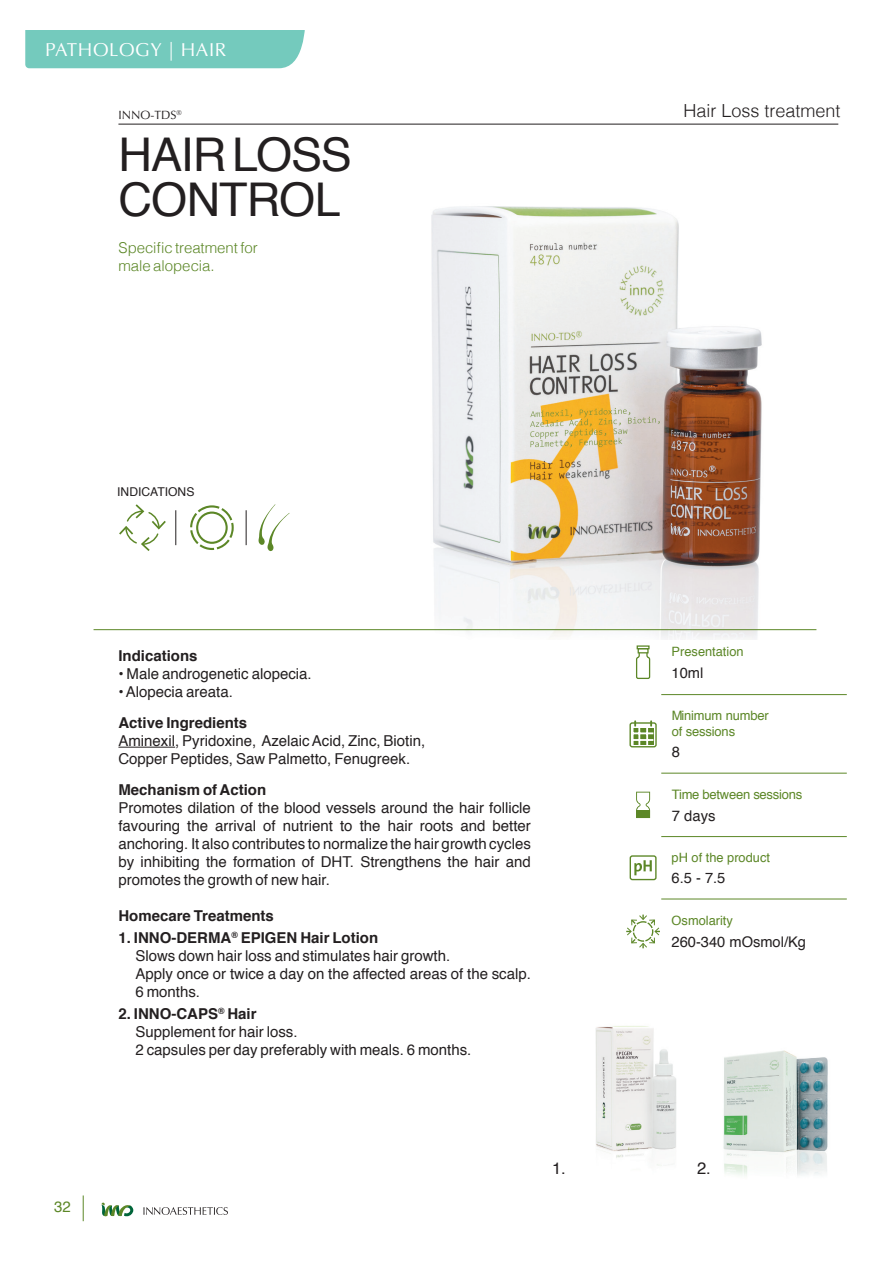
<style>
.page{position:relative;width:893px;height:1263px;background:#fff}
.page>*{position:absolute;margin:0;border:0;box-sizing:border-box;transform-origin:0 0}
.ficha_Nombre_product{font:46.5px/45px "Helvetica";letter-spacing:-.025em;color:#231f20}
.t1{font:18.75px "Optima";letter-spacing:.03em;color:#fff}
.t2{font:300 18px "Helvetica";color:#231f20}
.t3{font:16.5px "Helvetica";color:#231f20}
.Ficha_descripcion_pr{font:15px/18px "Helvetica";color:#231f20}
.Ficha_descripcion_pr-2{font:700 15px "Helvetica";color:#231f20}
.ficha_texto_verde{font:300 15px/18px "Helvetica";letter-spacing:-.005em;color:#5c8727}
.t4{font:15px "Helvetica";color:#5c8727}
.iconos_datos{font:14.85px "Helvetica";color:#231f20}
.iconos_datos-2{font:14.7px "Helvetica";color:#231f20}
.iconos_leyenda{font:13.05px "Helvetica";letter-spacing:-.02em;color:#5c8727}
.iconos_leyenda-2{font:12.9px/15.6px "Helvetica";letter-spacing:-.01em;color:#5c8727}
.iconos_leyenda-3{font:12.75px "Helvetica";color:#5c8727}
.t5{font:12.15px "Helvetica";color:#231f20}
.ficha_grupo_producto{font:12px "Optima";color:#231f20}
</style>
<div class="page">
<img style="left:723px;top:1050px;width:105px;height:126px">
<img style="left:595px;top:1026px;width:82px;height:140px">
<img style="left:375px;top:206px;width:441px;height:433px">
<svg style="left:83px;top:1195px;width:1px;height:26px"></svg>
<svg style="left:102px;top:1202px;width:31px;height:14px"></svg>
<svg style="left:143px;top:1207px;width:85px;height:8px"></svg>
<hr style="left:94px;top:629px;width:722px;height:1px;background:#5c8727">
<hr style="left:118px;top:124px;width:720px;height:1px;background:#231f20">
<hr style="left:118px;top:747px;width:57px;height:1px;background:#231f20">
<hr style="left:176px;top:510px;width:1px;height:35px;background:#231f20">
<hr style="left:246px;top:510px;width:1px;height:35px;background:#231f20">
<svg style="left:119px;top:504px;width:47px;height:47px"></svg>
<hr style="left:661px;top:694px;width:186px;height:1px;background:#5c8727">
<hr style="left:661px;top:836px;width:186px;height:1px;background:#5c8727">
<hr style="left:661px;top:773px;width:186px;height:1px;background:#5c8727">
<hr style="left:661px;top:899px;width:186px;height:1px;background:#5c8727">
<svg style="left:636px;top:648px;width:15px;height:31px"></svg>
<svg style="left:638px;top:649px;width:11px;height:4px"></svg>
<svg style="left:637px;top:645px;width:13px;height:4px"></svg>
<div style="left:629px;top:722px;width:28px;height:25px;border:1px solid #5c8727;border-radius:2px"></div>
<svg style="left:640px;top:728px;width:13px;height:17px"></svg>
<hr style="left:633px;top:732px;width:20px;height:2px;background:#fff">
<hr style="left:633px;top:739px;width:20px;height:2px;background:#fff">
<svg style="left:632px;top:721px;width:8px;height:24px"></svg>
<svg style="left:646px;top:721px;width:6px;height:24px"></svg>
<svg style="left:636px;top:792px;width:14px;height:18px"></svg>
<div style="left:636px;top:810px;width:14px;height:8px;background:#5c8727"></div>
<div style="left:630px;top:855px;width:27px;height:25px;border:1px solid #5c8727;border-radius:2px"></div>
<svg style="left:634px;top:860px;width:18px;height:15px"></svg>
<svg style="left:626px;top:914px;width:34px;height:34px"></svg>
<svg style="left:190px;top:505px;width:44px;height:45px"></svg>
<svg style="left:258px;top:504px;width:32px;height:47px"></svg>
<div style="left:25px;top:30px;width:280px;height:38px;background:#74cabd"></div>
<p class="t1" style="left:45px;top:38px;width:183px">PATHOLOGY | HAIR</p>
<p class="ficha_grupo_producto" style="left:118px;top:108px;width:65px">INNO-TDS<sup>®</sup></p>
<p class="ficha_Nombre_product" style="left:118px;top:134px;width:235px">HAIR LOSS<br>CONTROL</p>
<p class="ficha_texto_verde" style="left:118px;top:238px;width:141px">Specific treatment for male alopecia.</p>
<p class="t2" style="left:683px;top:95px;width:159px">Hair Loss treatment</p>
<p class="t5" style="left:117px;top:482px;width:79px">INDICATIONS</p>
<p class="t4" style="left:54px;top:1195px;width:18px">32</p>
<p class="Ficha_descripcion_pr-2" style="left:118px;top:644px;width:81px">Indications</p>
<p class="Ficha_descripcion_pr" style="left:118px;top:665px;width:195px">• Male androgenetic alopecia.</p>
<p class="Ficha_descripcion_pr" style="left:118px;top:683px;width:116px">• Alopecia areata.</p>
<p class="Ficha_descripcion_pr-2" style="left:118px;top:711px;width:130px">Active Ingredients</p>
<p class="Ficha_descripcion_pr" style="left:118px;top:732px;width:308px">Aminexil, Pyridoxine, Azelaic Acid, Zinc, Biotin,<br>Copper Peptides, Saw Palmetto, Fenugreek.</p>
<p class="Ficha_descripcion_pr-2" style="left:118px;top:777px;width:149px">Mechanism of Action</p>
<p class="Ficha_descripcion_pr" style="left:118px;top:799px;width:414px;text-align:justify">Promotes dilation of the blood vessels around the hair follicle favouring the arrival of nutrient to the hair roots and better anchoring. It also contributes to normalize the hair growth cycles by inhibiting the formation of DHT. Strengthens the hair and promotes the growth of new hair.</p>
<p class="Ficha_descripcion_pr-2" style="left:118px;top:903px;width:157px">Homecare Treatments</p>
<p class="Ficha_descripcion_pr-2" style="left:118px;top:926px;width:261px">1. INNO-DERMA<sup>®</sup> EPIGEN Hair Lotion</p>
<p class="Ficha_descripcion_pr" style="left:135px;top:947px;width:316px">Slows down hair loss and stimulates hair growth.</p>
<p class="Ficha_descripcion_pr" style="left:135px;top:965px;width:397px">Apply once or twice a day on the affected areas of the scalp.<br>6 months.</p>
<p class="Ficha_descripcion_pr-2" style="left:118px;top:1002px;width:140px">2. INNO-CAPS<sup>®</sup> Hair</p>
<p class="Ficha_descripcion_pr" style="left:135px;top:1023px;width:164px">Supplement for hair loss.</p>
<p class="Ficha_descripcion_pr" style="left:135px;top:1041px;width:337px">2 capsules per day preferably with meals. 6 months.</p>
<p class="iconos_leyenda-3" style="left:672px;top:642px;width:73px">Presentation</p>
<p class="iconos_datos-2" style="left:672px;top:661px;width:33px">10ml</p>
<p class="iconos_leyenda-2" style="left:672px;top:708px;width:99px">Minimum number of sessions</p>
<p class="iconos_datos" style="left:672px;top:741px;width:10px">8</p>
<p class="iconos_leyenda" style="left:672px;top:784px;width:132px">Time between sessions</p>
<p class="iconos_datos" style="left:672px;top:804px;width:45px">7 days</p>
<p class="iconos_leyenda-3" style="left:672px;top:847px;width:100px">pH of the product</p>
<p class="iconos_datos-2" style="left:672px;top:867px;width:55px">6.5 - 7.5</p>
<p class="iconos_leyenda-3" style="left:672px;top:911px;width:63px">Osmolarity</p>
<p class="iconos_datos-2" style="left:672px;top:930px;width:136px">260-340 mOsmol/Kg</p>
<p class="t3" style="left:552px;top:1156px;width:15px">1.</p>
<p class="t3" style="left:697px;top:1156px;width:15px">2.</p>
</div>
